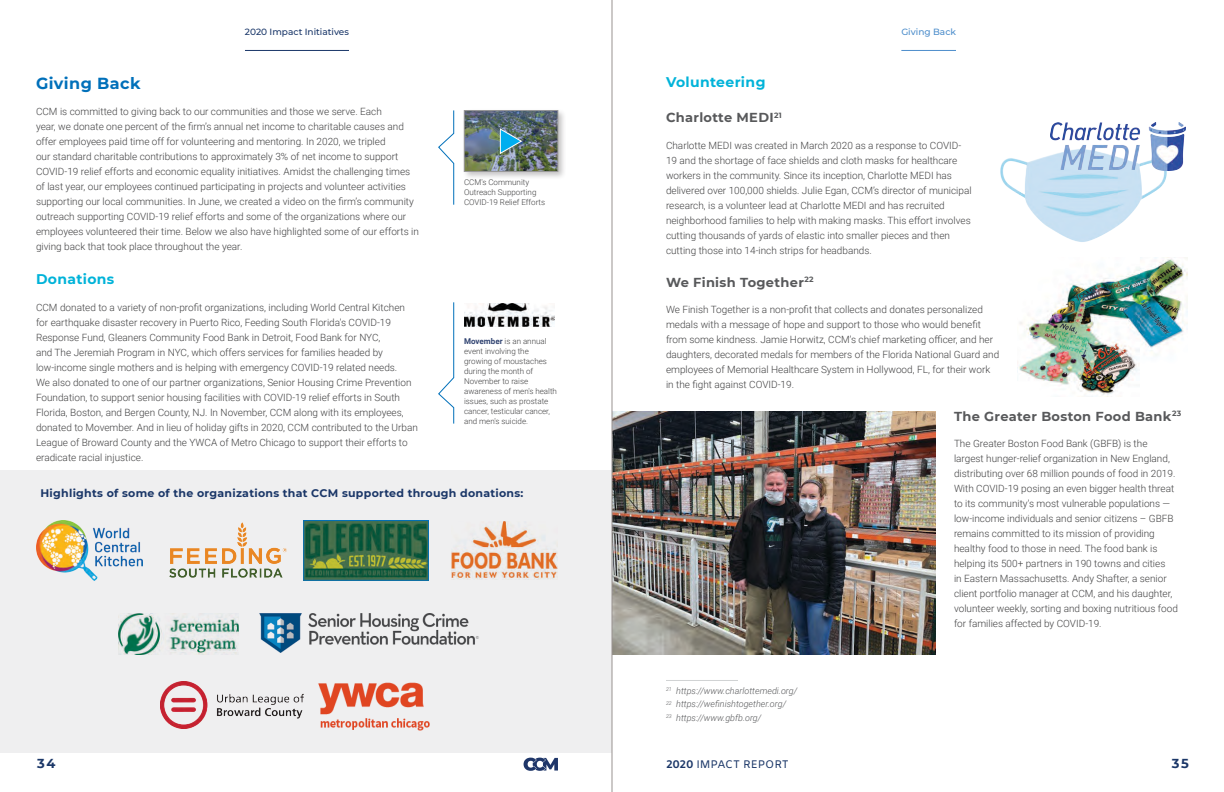
<style>
.page{position:relative;width:1224px;height:792px;background:#fff}
.page>*{position:absolute;margin:0;border:0;box-sizing:border-box;transform-origin:0 0}
.t1{font:700 16px "Montserrat";letter-spacing:.025em;color:#0070ba}
.t2{font:700 14px "Montserrat";letter-spacing:.025em;color:#00b3d9}
.t3{font:700 13px "Montserrat";letter-spacing:.025em;color:#58595b}
.t4{font:700 13px "Montserrat";color:#1b3768}
.t5{font:700 11px "Montserrat";letter-spacing:.025em;color:#1b3768}
.t6{font:11px "Amiko";color:#1b3768}
.BODY_TEXT{font:300 10px/15px "Roboto";color:#414142}
.FOOTNOTE{font:italic 300 9px "Roboto";color:#58595b}
.H1_in_Headspace{font:500 9px "Montserrat";color:#1a3769}
.H2_in_Headspace{font:500 9px "Montserrat";color:#4c8dcb}
.REDUCED_BODY_TEXT{font:300 8px/10px "Roboto";color:#414142}
.s1{font-weight:700;color:#304371}
.s2{font-weight:700}
</style>
<div class="page">
<svg style="left:524px;top:758px;width:34px;height:13px"></svg>
<hr style="left:666px;top:680px;width:72px;height:1px;background:#d1d3d4">
<img style="left:1000px;top:155px;width:167px;height:87px">
<hr style="left:245px;top:50px;width:104px;height:1px;background:#1a3769">
<hr style="left:901px;top:50px;width:55px;height:1px;background:#4c8dcb">
<div style="left:462px;top:108px;width:105px;height:72px;background:#231f20;opacity:.27"></div>
<img style="left:466px;top:112px;width:90px;height:58px">
<div style="left:464px;top:110px;width:94px;height:62px;border:1px solid #9a999a"></div>
<svg style="left:499px;top:127px;width:24px;height:28px"></svg>
<svg style="left:438px;top:110px;width:16px;height:95px"></svg>
<img style="left:465px;top:304px;width:89px;height:23px">
<svg style="left:438px;top:302px;width:16px;height:122px"></svg>
<img style="left:1017px;top:258px;width:171px;height:138px">
<img style="left:613px;top:412px;width:323px;height:242px">
<div style="left:0;top:471px;width:612px;height:282px;background:#efeff0"></div>
<img style="left:37px;top:521px;width:106px;height:59px">
<img style="left:169px;top:522px;width:118px;height:56px">
<img style="left:305px;top:522px;width:122px;height:57px">
<div style="left:303px;top:520px;width:126px;height:61px;border:1px solid #0070ba"></div>
<img style="left:451px;top:521px;width:106px;height:58px">
<img style="left:119px;top:613px;width:119px;height:41px">
<img style="left:259px;top:614px;width:220px;height:39px">
<img style="left:160px;top:681px;width:143px;height:47px">
<img style="left:318px;top:682px;width:112px;height:49px">
<img style="left:1050px;top:122px;width:136px;height:49px">
<hr style="left:612px;top:0;width:1px;height:792px;background:#999290">
<p class="H1_in_Headspace" style="left:245px;top:26px;width:106px">2020 Impact Initiatives</p>
<p class="H2_in_Headspace" style="left:901px;top:26px;width:56px">Giving Back</p>
<h2 class="t1" style="left:36px;top:72px;width:106px">Giving Back</h2>
<p class="BODY_TEXT" style="left:36px;top:104px;width:385px">CCM is committed to giving back to our communities and those we serve. Each<br>year, we donate one percent of the firm’s annual net income to charitable causes and offer employees paid time off for volunteering and mentoring. In 2020, we tripled<br>our standard charitable contributions to approximately 3% of net income to support COVID-19 relief efforts and economic equality initiatives. Amidst the challenging times of last year, our employees continued participating in projects and volunteer activities supporting our local communities. In June, we created a video on the firm’s community outreach supporting COVID-19 relief efforts and some of the organizations where our employees volunteered their time. Below we also have highlighted some of our efforts in giving back that took place throughout the year.</p>
<h3 class="t2" style="left:36px;top:269px;width:80px">Donations</h3>
<p class="BODY_TEXT" style="left:36px;top:299px;width:383px">CCM donated to a variety of non-profit organizations, including World Central Kitchen for earthquake disaster recovery in Puerto Rico, Feeding South Florida’s COVID-19<br>Response Fund, Gleaners Community Food Bank in Detroit, Food Bank for NYC,<br>and The Jeremiah Program in NYC, which offers services for families headed by low-income single mothers and is helping with emergency COVID-19 related needs.<br>We also donated to one of our partner organizations, Senior Housing Crime Prevention Foundation, to support senior housing facilities with COVID-19 relief efforts in South Florida, Boston, and Bergen County, NJ. In November, CCM along with its employees, donated to Movember. And in lieu of holiday gifts in 2020, CCM contributed to the Urban League of Broward County and the YWCA of Metro Chicago to support their efforts to eradicate racial injustice.</p>
<p class="REDUCED_BODY_TEXT" style="left:464px;top:177px;width:83px">CCM's Community<br>Outreach Supporting<br>COVID-19 Relief Efforts</p>
<p class="REDUCED_BODY_TEXT" style="left:464px;top:336px;width:94px"><span class="s1">Movember</span> is an annual event involving the growing of moustaches during the month of<br>November to raise awareness of men's health issues, such as prostate cancer, testicular cancer, and men's suicide.</p>
<p class="t5" style="left:40px;top:485px;width:484px">Highlights of some of the organizations that CCM supported through donations:</p>
<h3 class="t2" style="left:666px;top:72px;width:101px">Volunteering</h3>
<h4 class="t3" style="left:666px;top:108px;width:117px">Charlotte MEDI<sup>21</sup></h4>
<p class="BODY_TEXT" style="left:666px;top:137px;width:307px">Charlotte MEDI was created in March 2020 as a response to COVID-19 and the shortage of face shields and cloth masks for healthcare workers in the community. Since its inception, Charlotte MEDI has delivered over 100,000 shields. Julie Egan, CCM’s director of municipal research, is a volunteer lead at Charlotte MEDI and has recruited neighborhood families to help with making masks. This effort involves cutting thousands of yards of elastic into smaller pieces and then cutting those into 14-inch strips for headbands.</p>
<h4 class="t3" style="left:666px;top:273px;width:149px">We Finish Together<sup>22</sup></h4>
<p class="BODY_TEXT" style="left:666px;top:301px;width:335px">We Finish Together is a non-profit that collects and donates personalized medals with a message of hope and support to those who would benefit from some kindness. Jamie Horwitz, CCM’s chief marketing officer, and her daughters, decorated medals for members of the Florida National Guard and employees of Memorial Healthcare System in Hollywood, FL, for their work in the fight against COVID-19.</p>
<h4 class="t3" style="left:954px;top:407px;width:229px">The Greater Boston Food Bank<sup>23</sup></h4>
<p class="BODY_TEXT" style="left:954px;top:435px;width:226px">The Greater Boston Food Bank (GBFB) is the largest hunger-relief organization in New England, distributing over 68 million pounds of food in 2019.<br>With COVID-19 posing an even bigger health threat to its community’s most vulnerable populations — low-income individuals and senior citizens – GBFB remains committed to its mission of providing healthy food to those in need. The food bank is helping its 500+ partners in 190 towns and cities<br>in Eastern Massachusetts. Andy Shafter, a senior client portfolio manager at CCM, and his daughter, volunteer weekly, sorting and boxing nutritious food for families affected by COVID-19.</p>
<p class="FOOTNOTE" style="left:666px;top:684px;width:133px"><sup>21</sup> https://www.charlottemedi.org/</p>
<p class="FOOTNOTE" style="left:666px;top:698px;width:122px"><sup>22</sup> https://wefinishtogether.org/</p>
<p class="FOOTNOTE" style="left:666px;top:711px;width:97px"><sup>23</sup> https://www.gbfb.org/</p>
<h3 class="t4" style="left:37px;top:754px;width:20px">34</h3>
<p class="t6" style="left:666px;top:758px;width:124px"><span class="s2">2020</span> IMPACT REPORT</p>
<h3 class="t4" style="left:1172px;top:754px;width:19px">35</h3>
</div>
